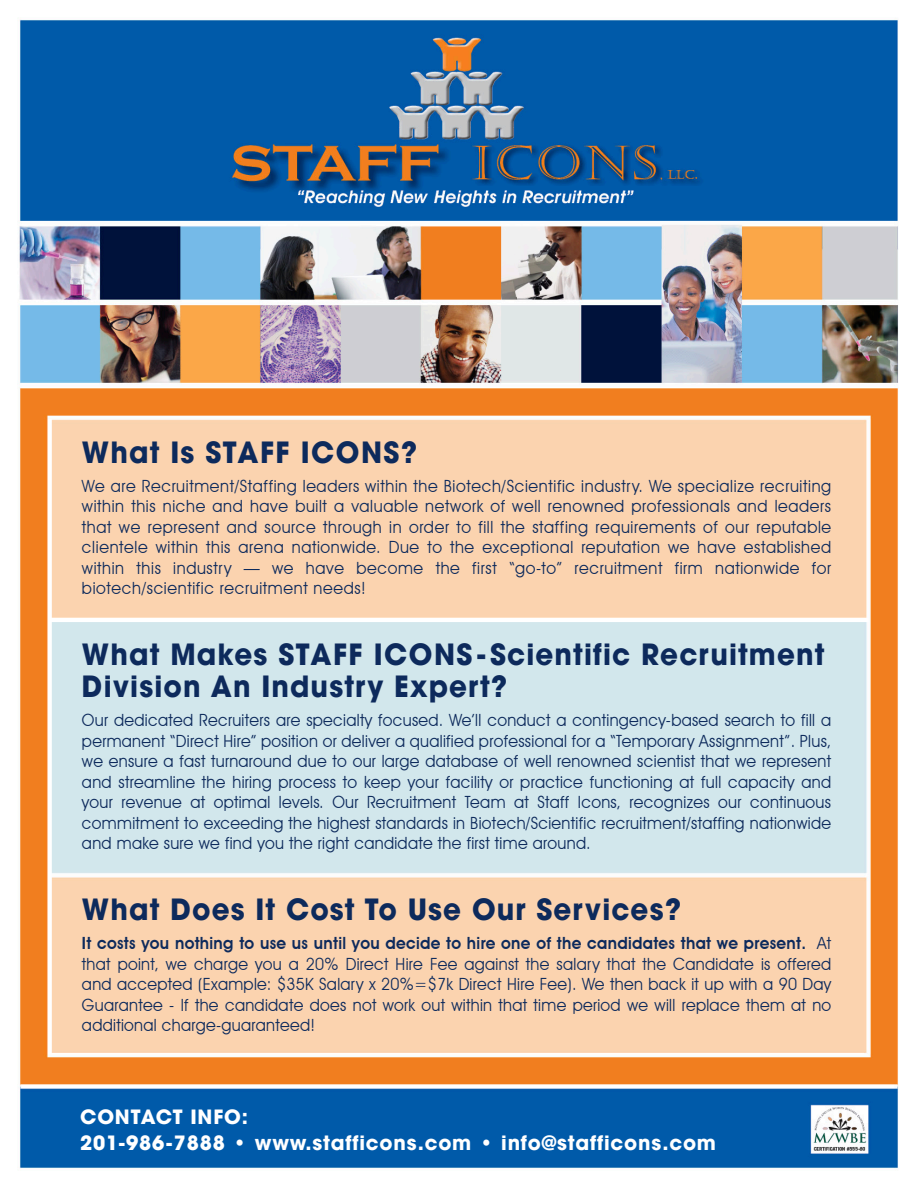
<style>
.page{position:relative;width:918px;height:1188px;background:#fff}
.page>*{position:absolute;margin:0;border:0;box-sizing:border-box;transform-origin:0 0}
.t1{font:italic 700 29.25px/32.2px "Avant Garde";letter-spacing:.04em;color:#0d2a5c;scale:.95 1}
.t2{font:italic 700 19.65px/25.5px "Avant Garde";letter-spacing:.04em;color:#fff}
.t3{font:16.8px/20.4px "Avant Garde IT Cby BT";letter-spacing:.02em;color:#0d2a5c;text-align:justify;scale:.95 1}
.s1{font-weight:600}
</style>
<div class="page">
<img style="left:19px;top:19px;width:879px;height:1149px">
<div style="left:79px;top:1102px;width:168px;height:50px;background:#005aa9"></div>
<div style="left:253px;top:1128px;width:219px;height:33px;background:#005aa9"></div>
<svg style="left:481px;top:1137px;width:11px;height:10px"></svg>
<div style="left:502px;top:1132px;width:215px;height:33px;background:#005aa9"></div>
<h1 class="t1" style="left:82px;top:436px;width:355px">What Is Staff Icons?</h1>
<p class="t3" style="left:82px;top:476px;width:790px">We are Recruitment/Staffing leaders within the Biotech/Scientific industry. We specialize recruiting within this niche and have built a valuable network of well renowned professionals and leaders that we represent and source through in order to fill the staffing requirements of our reputable clientele within this arena nationwide. Due to the exceptional reputation we have established within this industry — we have become the first “go-to” recruitment firm nationwide for biotech/scientific recruitment needs!</p>
<h1 class="t1" style="left:82px;top:638px;width:783px">What Makes Staff Icons - Scientific Recruitment<br>Division An Industry Expert?</h1>
<p class="t3" style="left:82px;top:710px;width:790px">Our dedicated Recruiters are specialty focused. We’ll conduct a contingency-based search to fill a permanent “Direct Hire” position or deliver a qualified professional for a “Temporary Assignment”. Plus, we ensure a fast turnaround due to our large database of well renowned scientist that we represent and streamline the hiring process to keep your facility or practice functioning at full capacity and your revenue at optimal levels. Our Recruitment Team at Staff Icons, recognizes our continuous commitment to exceeding the highest standards in Biotech/Scientific recruitment/staffing nationwide and make sure we find you the right candidate the first time around.</p>
<h1 class="t1" style="left:82px;top:893px;width:632px">What Does It Cost To Use Our Services?</h1>
<p class="t3" style="left:82px;top:933px;width:790px"><span class="s1">It costs you nothing to use us until you decide to hire one of the candidates that we present.</span> At that point, we charge you a 20% Direct Hire Fee against the salary that the Candidate is offered and accepted (Example: $35K Salary x 20%=$7k Direct Hire Fee). We then back it up with a 90 Day Guarantee - If the candidate does not work out within that time period we will replace them at no additional charge-guaranteed!</p>
<p class="t2" style="left:80px;top:1104px;width:16px">CONTACT</p>
<p class="t2" style="left:190px;top:1104px;width:22px">INFO</p>
<p class="t2" style="left:80px;top:1104px;width:637px;text-indent:161px">:<br>201-986-7888 • www.stafficons.com • info@stafficons.com</p>
</div>
